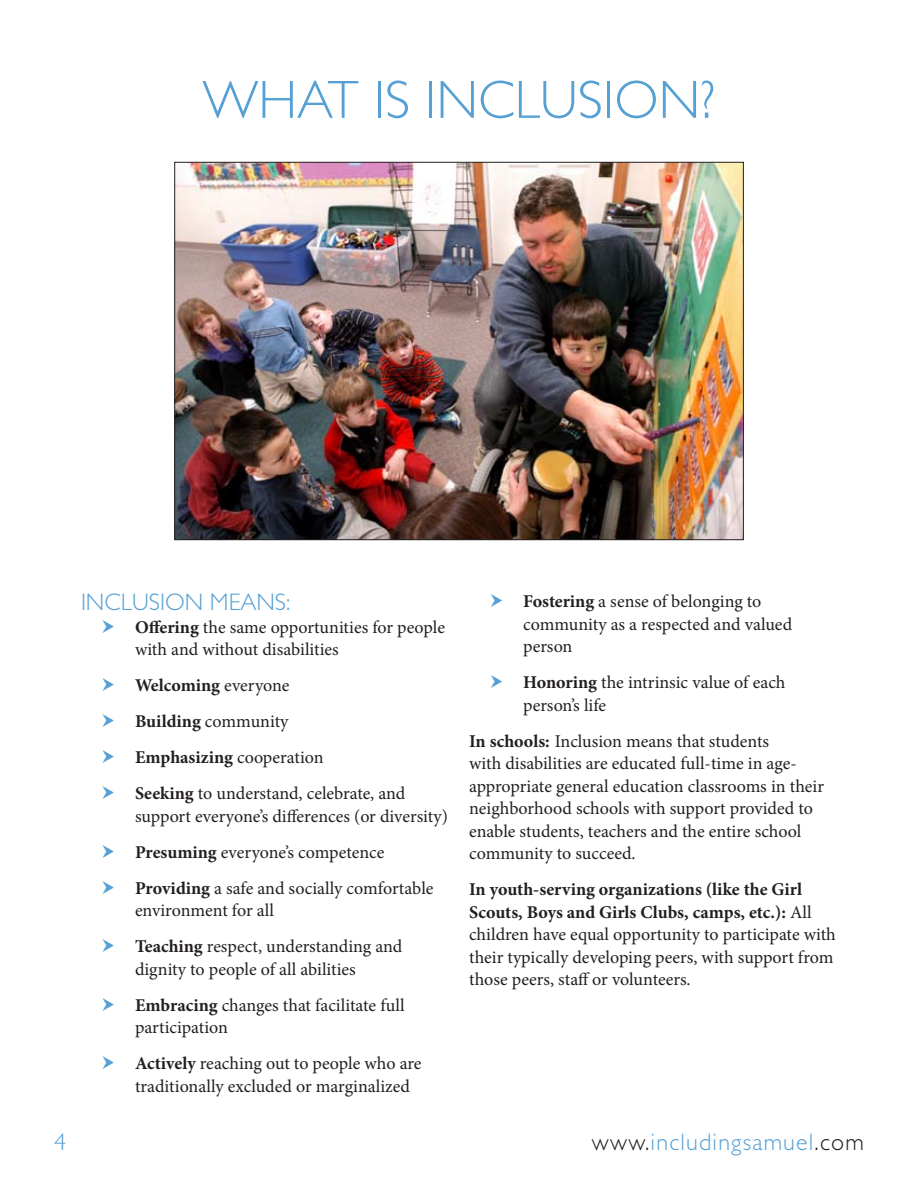
<style>
.page{position:relative;width:918px;height:1188px;background:#fff}
.page>*{position:absolute;margin:0;border:0;box-sizing:border-box;transform-origin:0 0}
.t1{font:300 54px "Gill Sans Std";color:#56a0d4}
.t2{font:300 24px "Gill Sans Std";letter-spacing:.05em;color:#56a0d4}
.t3{font:300 24px "Gill Sans Std";color:#56a0d4}
.t4{font:18px/22.5px "Minion Pro";color:#231f20}
.s1{font-weight:700}
.s2{color:#231f20}
</style>
<div class="page">
<img style="left:176px;top:164px;width:566px;height:374px">
<h1 class="t1" style="left:203px;top:69px;width:252px">What is incl</h1>
<h1 class="t1" style="left:540px;top:69px;width:68px">usion</h1>
<h1 class="t1" style="left:700px;top:69px;width:17px">?</h1>
<h2 class="t3" style="left:81px;top:589px;width:211px">INCLUSION MEANS:</h2>
<p class="t4" style="left:135px;top:616px;width:312px"><span class="s1">Offering</span> the same opportunities for people with and without disabilities</p>
<p class="t4" style="left:135px;top:668px;width:272px;line-height:36px"><span class="s1">Welcoming</span> everyone<br><span class="s1">Building</span> community<br><span class="s1">Emphasizing</span> cooperation<br><span class="s1">Seeking</span> to understand, celebrate, and</p>
<p class="t4" style="left:135px;top:798px;width:314px;line-height:36px">support everyone’s differences (or diversity)<br><span class="s1">Presuming</span> everyone’s competence<br><span class="s1">Providing</span> a safe and socially comfortable</p>
<p class="t4" style="left:135px;top:893px;width:269px;line-height:36px">environment for all<br><span class="s1">Teaching</span> respect, understanding and</p>
<p class="t4" style="left:135px;top:951px;width:271px;line-height:36px">dignity to people of all abilities<br><span class="s1">Embracing</span> changes that facilitate full</p>
<p class="t4" style="left:135px;top:1010px;width:288px;line-height:36px">participation<br><span class="s1">Actively</span> reaching out to people who are</p>
<p class="t4" style="left:135px;top:1075px;width:277px">traditionally excluded or marginalized</p>
<p class="t4" style="left:523px;top:590px;width:271px"><span class="s1">Fostering</span> a sense of belonging to community as a respected and valued person</p>
<p class="t4" style="left:523px;top:671px;width:264px"><span class="s1">Honoring</span> the intrinsic value of each person’s life</p>
<p class="t4" style="left:469px;top:730px;width:356px"><span class="s1">In schools:</span> Inclusion means that students<br>with disabilities are educated full-time in age&shy;appropriate general education classrooms in their neighborhood schools with support provided to enable students, teachers and the entire school community to succeed.</p>
<p class="t4" style="left:469px;top:878px;width:368px"><span class="s1">In youth-serving organizations (like the Girl Scouts, Boys and Girls Clubs, camps, etc.):</span> All children have equal opportunity to participate with their typically developing peers, with support from those peers, staff or volunteers.</p>
<h2 class="t2" style="left:54px;top:1129px;width:13px">4</h2>
<h2 class="t2" style="left:592px;top:1129px;width:274px"><span class="s2">www.</span>includingsamuel<span class="s2">.com</span></h2>
</div>
